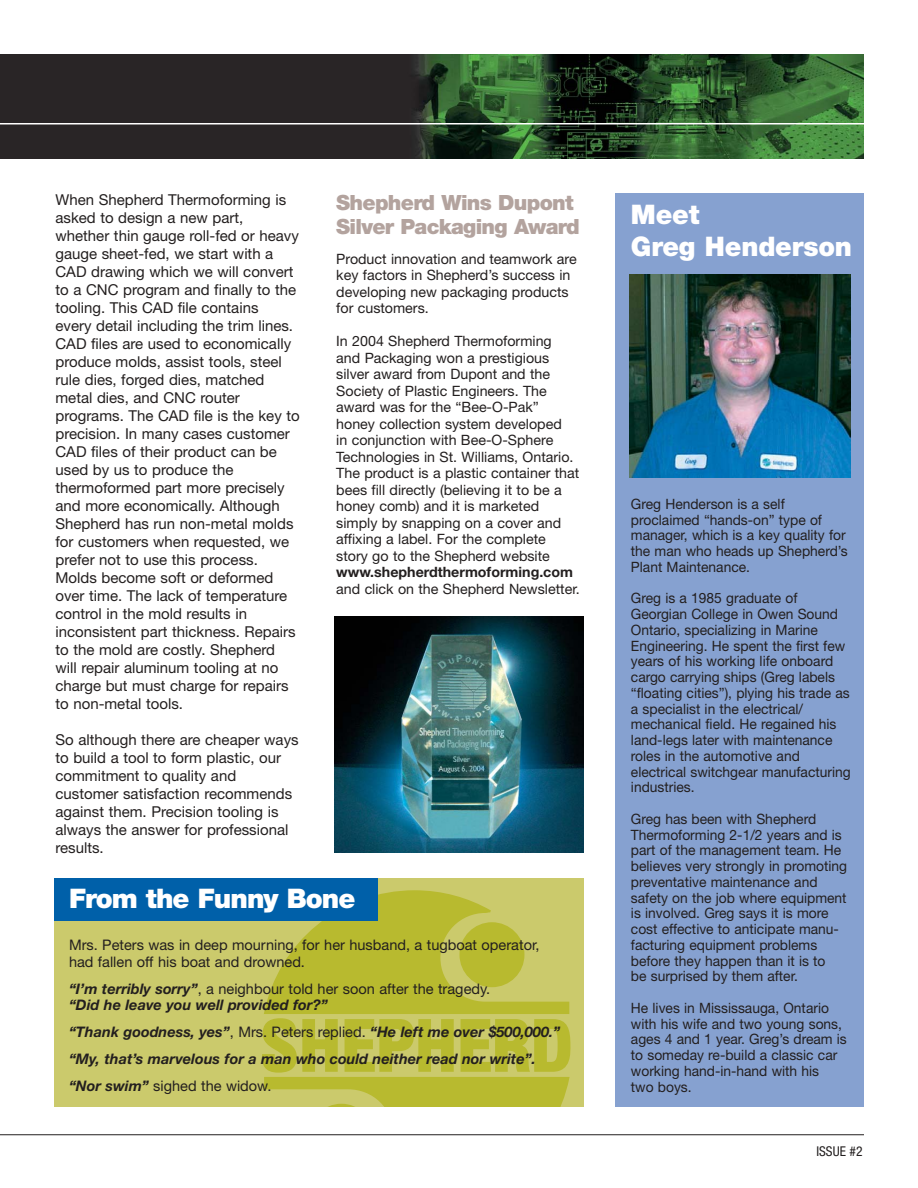
<style>
.page{position:relative;width:918px;height:1188px;background:#fff}
.page>*{position:absolute;margin:0;border:0;box-sizing:border-box;transform-origin:0 0}
.t1{font:900 27px/31.5px "Helvetica Neue";letter-spacing:-.015em;color:#fff}
.t2{font:900 27px "Helvetica Neue";letter-spacing:-.035em;color:#fff}
.t3{font:900 21px/24px "Helvetica Neue";letter-spacing:-.035em;color:#b3a39e}
.t4{font:15px/18px "Helvetica Neue";color:#231f1f}
.t5{font:italic 700 14.55px/27px "Helvetica Neue";color:#231f1f}
.t6{font:14.55px/16.5px "Helvetica Neue";color:#231f1f}
.t7{font:14.25px/15.8px "Helvetica Neue";color:#231f1f}
.t8{font:700 14.25px "Helvetica Neue";color:#231f1f}
.t9{font:condensed 13.5px "Helvetica Neue";color:#231f1f}
.s1{font-weight:400;font-style:normal}
</style>
<div class="page">
<div style="left:616px;top:193px;width:248px;height:914px;background:#86a1d0"></div>
<hr style="left:0;top:1134px;width:864px;height:1px;background:#231f1f">
<div style="left:54px;top:878px;width:529px;height:229px;background:#cbca6c"></div>
<svg style="left:262px;top:890px;width:309px;height:217px"></svg>
<div style="left:54px;top:878px;width:324px;height:43px;background:#0060a9"></div>
<img style="left:0;top:54px;width:864px;height:104px">
<hr style="left:0;top:123px;width:864px;height:1px;background:#fff">
<img style="left:629px;top:274px;width:221px;height:203px">
<img style="left:335px;top:616px;width:248px;height:237px">
<p class="t4" style="left:56px;top:192px;width:246px">When Shepherd Thermoforming is asked to design a new part, whether thin gauge roll-fed or heavy gauge sheet-fed, we start with a<br>CAD drawing which we will convert to a CNC program and finally to the tooling. This CAD file contains<br>every detail including the trim lines.<br>CAD files are used to economically produce molds, assist tools, steel rule dies, forged dies, matched metal dies, and CNC router programs. The CAD file is the key to precision. In many cases customer<br>CAD files of their product can be used by us to produce the thermoformed part more precisely and more economically. Although<br>Shepherd has run non-metal molds for customers when requested, we prefer not to use this process.<br>Molds become soft or deformed over time. The lack of temperature control in the mold results in inconsistent part thickness. Repairs to the mold are costly. Shepherd will repair aluminum tooling at no charge but must charge for repairs to non-metal tools.</p>
<p class="t4" style="left:56px;top:732px;width:245px">So although there are cheaper ways to build a tool to form plastic, our commitment to quality and customer satisfaction recommends against them. Precision tooling is always the answer for professional results.</p>
<h2 class="t3" style="left:336px;top:192px;width:245px">Shepherd Wins Dupont<br>Silver Packaging Award</h2>
<p class="t7" style="left:336px;top:252px;width:242px;line-height:16.5px">Product innovation and teamwork are key factors in Shepherd’s success in developing new packaging products for customers.</p>
<p class="t7" style="left:336px;top:334px;width:245px;line-height:16.5px">In 2004 Shepherd Thermoforming and Packaging won a prestigious silver award from Dupont and the Society of Plastic Engineers. The award was for the “Bee-O-Pak” honey collection system developed<br>in conjunction with Bee-O-Sphere Technologies in St. Williams, Ontario.<br>The product is a plastic container that bees fill directly (believing it to be a honey comb) and it is marketed simply by snapping on a cover and affixing a label. For the complete story go to the Shepherd website</p>
<p class="t8" style="left:336px;top:567px;width:238px">www.shepherdthermoforming.com</p>
<p class="t7" style="left:336px;top:582px;width:245px">and click on the Shepherd Newsletter.</p>
<h1 class="t2" style="left:69px;top:889px;width:288px">From the Funny Bone</h1>
<p class="t6" style="left:69px;top:938px;width:472px">Mrs. Peters was in deep mourning, for her husband, a tugboat operator, had fallen off his boat and drowned.</p>
<p class="t5" style="left:69px;top:982px;width:423px;line-height:16.5px">“I’m terribly sorry”<span class="s1">, a neighbour told her soon after the tragedy. </span>“Did he leave you well provided for?”</p>
<p class="t5" style="left:69px;top:1020px;width:493px">“Thank goodness, yes”<span class="s1">, Mrs. Peters replied.</span> “He left me over $500,000.” “My, that’s marvelous for a man who could neither read nor write”. “Nor swim” <span class="s1">sighed the widow.</span></p>
<h1 class="t1" style="left:631px;top:201px;width:223px">Meet<br>Greg Henderson</h1>
<p class="t7" style="left:631px;top:497px;width:218px">Greg Henderson is a self proclaimed “hands-on” type of manager, which is a key quality for the man who heads up Shepherd’s<br>Plant Maintenance.</p>
<p class="t7" style="left:631px;top:592px;width:221px">Greg is a 1985 graduate of<br>Georgian College in Owen Sound<br>Ontario, specializing in Marine<br>Engineering. He spent the first few years of his working life onboard cargo carrying ships (Greg labels “floating cities”), plying his trade as a specialist in the electrical/ mechanical field. He regained his land-legs later with maintenance roles in the automotive and electrical switchgear manufacturing industries.</p>
<p class="t7" style="left:631px;top:812px;width:218px">Greg has been with Shepherd<br>Thermoforming 2-1/2 years and is part of the management team. He believes very strongly in promoting preventative maintenance and safety on the job where equipment is involved. Greg says it is more cost effective to anticipate manu&shy;facturing equipment problems before they happen than it is to<br>be surprised by them after.</p>
<p class="t7" style="left:631px;top:1001px;width:217px">He lives in Mississauga, Ontario with his wife and two young sons, ages 4 and 1 year. Greg’s dream is to someday re-build a classic car working hand-in-hand with his<br>two boys.</p>
<p class="t9" style="left:816px;top:1146px;width:48px">ISSUE #2</p>
</div>
